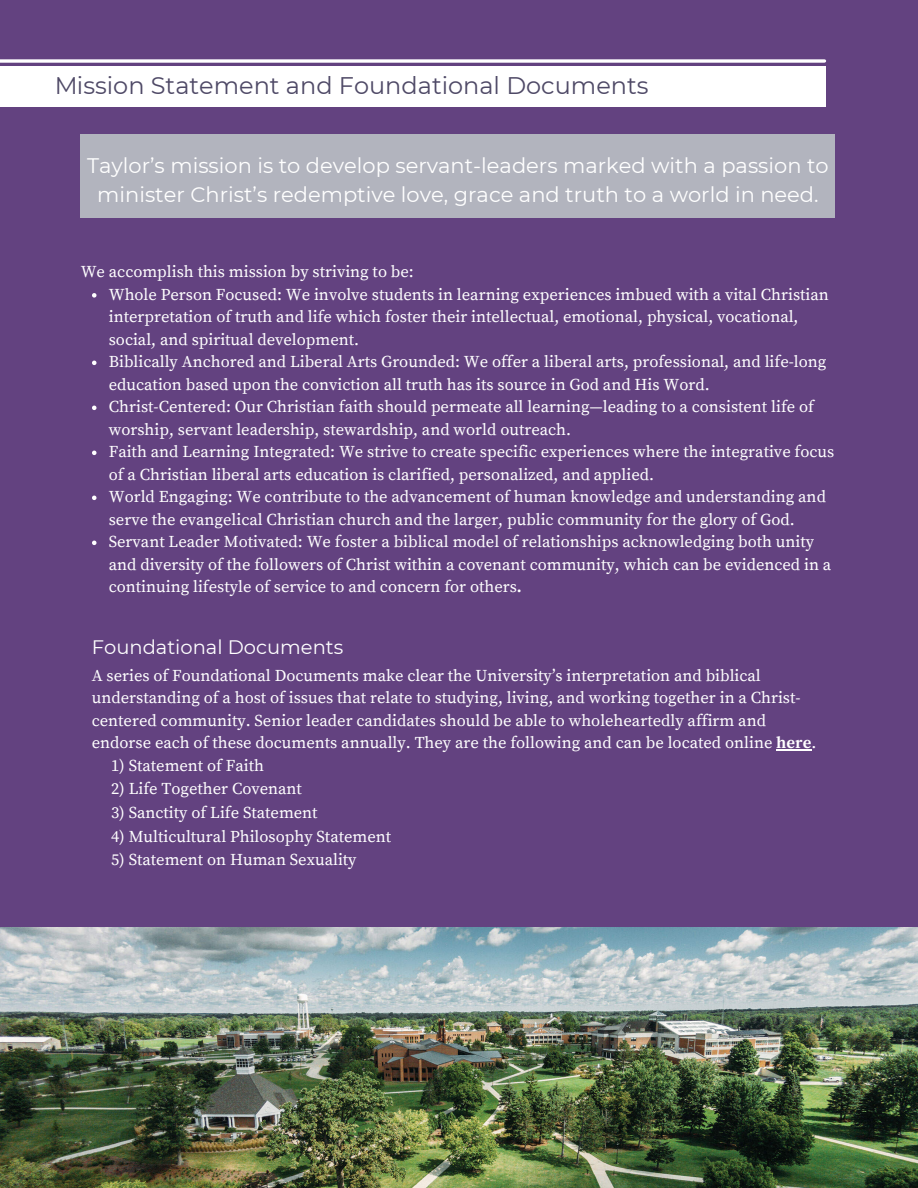
<style>
.page{position:relative;width:918px;height:1188px;background:#634280}
.page>*{position:absolute;margin:0;border:0;box-sizing:border-box;transform-origin:0 0}
.t1{font:24px "Montserrat";color:#3d3757}
.t2{font:21px/29.2px "Montserrat";color:#fff;text-align:center}
.t3{font:19.5px "Montserrat";color:#fff}
.t4{font:16.5px/22.5px "Source Serif Pro";color:#fff}
.s1{font-weight:700}
</style>
<div class="page">
<div style="left:81px;top:134px;width:754px;height:83px;background:#b2b4be"></div>
<svg style="left:92px;top:293px;width:5px;height:5px"></svg>
<svg style="left:92px;top:361px;width:5px;height:4px"></svg>
<svg style="left:92px;top:406px;width:5px;height:4px"></svg>
<svg style="left:92px;top:451px;width:5px;height:4px"></svg>
<svg style="left:92px;top:496px;width:5px;height:4px"></svg>
<svg style="left:92px;top:541px;width:5px;height:4px"></svg>
<svg style="left:0;top:59px;width:825px;height:4px;background:#e6e1eb"></svg>
<div style="left:0;top:67px;width:826px;height:40px;background:#fff"></div>
<img style="left:0;top:928px;width:918px;height:260px">
<hr style="left:776px;top:749px;width:35px;height:1px;background:#fff">
<h1 class="t1" style="left:54px;top:71px;width:596px">Mission Statement and Foundational Documents</h1>
<h1 class="t2" style="left:87px;top:151px;width:743px">Taylor’s mission is to develop servant-leaders marked with a passion to minister Christ’s redemptive love, grace and truth to a world in need.</h1>
<h2 class="t4" style="left:81px;top:261px;width:335px">We accomplish this mission by striving to be:</h2>
<p class="t4" style="left:109px;top:284px;width:722px">Whole Person Focused: We involve students in learning experiences imbued with a vital Christian interpretation of truth and life which foster their intellectual, emotional, physical, vocational, social, and spiritual development.</p>
<p class="t4" style="left:109px;top:351px;width:719px">Biblically Anchored and Liberal Arts Grounded: We offer a liberal arts, professional, and life-long education based upon the conviction all truth has its source in God and His Word.</p>
<p class="t4" style="left:109px;top:396px;width:707px">Christ-Centered: Our Christian faith should permeate all learning—leading to a consistent life of worship, servant leadership, stewardship, and world outreach.</p>
<p class="t4" style="left:109px;top:441px;width:727px">Faith and Learning Integrated: We strive to create specific experiences where the integrative focus of a Christian liberal arts education is clarified, personalized, and applied.</p>
<p class="t4" style="left:109px;top:486px;width:719px">World Engaging: We contribute to the advancement of human knowledge and understanding and serve the evangelical Christian church and the larger, public community for the glory of God.</p>
<p class="t4" style="left:109px;top:531px;width:724px">Servant Leader Motivated: We foster a biblical model of relationships acknowledging both unity and diversity of the followers of Christ within a covenant community, which can be evidenced in a continuing lifestyle of service to and concern for others<span class="s1">.</span></p>
<h2 class="t3" style="left:92px;top:635px;width:253px">Foundational Documents</h2>
<p class="t4" style="left:92px;top:665px;width:726px">A series of Foundational Documents make clear the University’s interpretation and biblical understanding of a host of issues that relate to studying, living, and working together in a Christ&shy;centered community. Senior leader candidates should be able to wholeheartedly affirm and endorse each of these documents annually. They are the following and can be located online <span class="s1">here</span>.</p>
<p class="t4" style="left:111px;top:755px;width:155px">1) Statement of Faith</p>
<p class="t4" style="left:111px;top:778px;width:193px">2) Life Together Covenant</p>
<p class="t4" style="left:111px;top:802px;width:208px">3) Sanctity of Life Statement</p>
<p class="t4" style="left:111px;top:825px;width:282px">4) Multicultural Philosophy Statement</p>
<p class="t4" style="left:111px;top:849px;width:247px">5) Statement on Human Sexuality</p>
</div>
